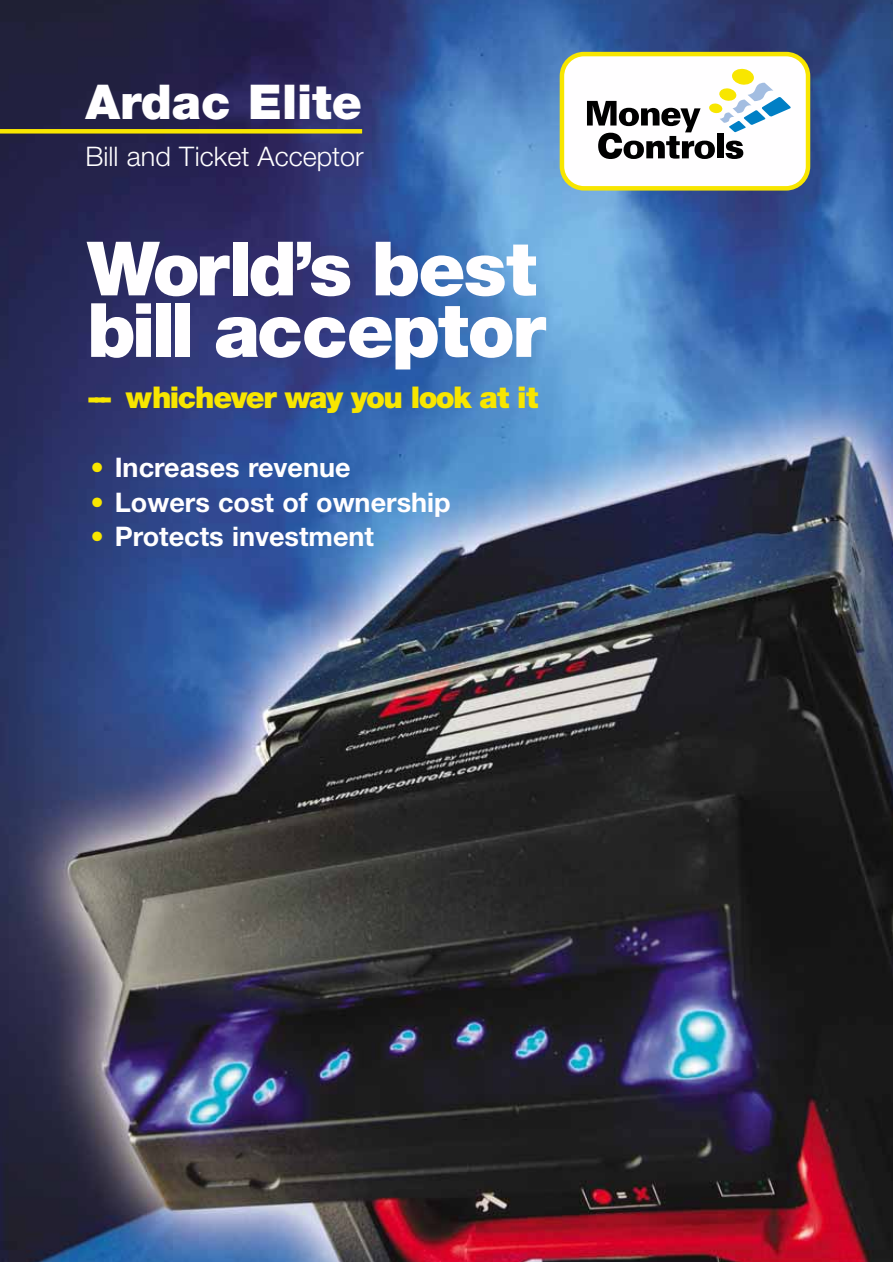
<style>
.page{position:relative;width:893px;height:1262px;background:#fff}
.page>*{position:absolute;margin:0;border:0;box-sizing:border-box;transform-origin:0 0}
.t1{font:900 75px/61.5px "Helvetica Neue";letter-spacing:-.035em;color:#fffeff}
.t2{font:900 48px "Helvetica Neue";color:#fffeff}
.t3{font:900 30px "Helvetica Neue";letter-spacing:-.055em;color:#f8e600}
.t4{font:700 27px "Helvetica Neue";color:#fffeff}
.t5{font:300 27px "Helvetica Neue";color:#fffeff}
.s1{color:#f8e600}
</style>
<div class="page">
<img style="left:0;top:0;width:892px;height:1262px">
<svg style="left:559px;top:52px;width:251px;height:139px"></svg>
<hr style="left:0;top:129px;width:362px;height:4px;background:#f8e600">
<h2 class="t2" style="left:86px;top:84px;width:278px">Ardac Elite</h2>
<p class="t5" style="left:86px;top:147px;width:279px">Bill and Ticket Acceptor</p>
<h1 class="t1" style="left:87px;top:244px;width:460px">World’s best bill acceptor</h1>
<p class="t3" style="left:87px;top:386px;width:452px">--- whichever way you look at it</p>
<p class="t4" style="left:90px;top:458px;width:262px"><span class="s1">•</span> Increases revenue</p>
<p class="t4" style="left:90px;top:492px;width:362px"><span class="s1">•</span> Lowers cost of ownership</p>
<p class="t4" style="left:90px;top:527px;width:285px"><span class="s1">•</span> Protects investment</p>
</div>
